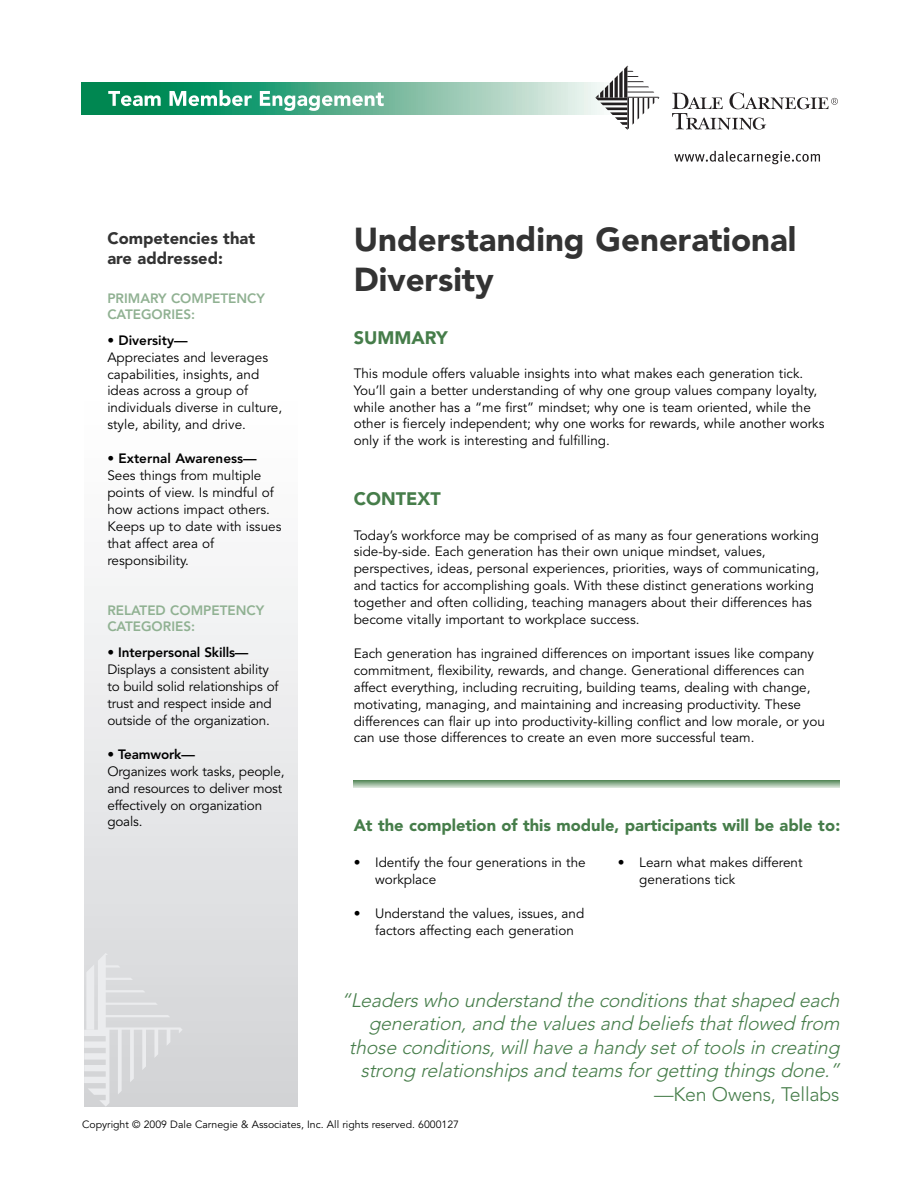
<style>
.page{position:relative;width:918px;height:1188px;background:#fff}
.page>*{position:absolute;margin:0;border:0;box-sizing:border-box;transform-origin:0 0}
.t1{font:900 33px/39.6px "Avenir LT";color:#333}
.t2{font:italic 300 19.5px/23.4px "Avenir LT";letter-spacing:-.01em;color:#467d4a;text-align:right}
.t3{font:300 19.5px "Avenir LT";letter-spacing:-.01em;color:#467d4a}
.t4{font:900 18px "Avenir LT";color:#467d4a}
.t5{font:900 16.5px "Avenir LT";color:#467d4a}
.t6{font:900 16.5px/19.8px "Avenir LT";color:#333}
.t7{font:13.5px/17px "Avenir LT";color:#000}
.t8{font:800 13.5px "Avenir LT";letter-spacing:-.01em;color:#000}
.t9{font:800 13.5px/16.2px "Avenir LT";color:#90b192}
.t10{font:10.5px "Avenir LT";color:#000}
</style>
<div class="page">
<div style="left:84px;top:83px;width:214px;height:1024px;background:linear-gradient(to bottom,#fff,#d6d7da)"></div>
<svg style="left:81px;top:82px;width:579px;height:32px"></svg>
<svg style="left:108px;top:91px;width:53px;height:15px"></svg>
<svg style="left:170px;top:90px;width:82px;height:16px"></svg>
<svg style="left:260px;top:91px;width:124px;height:20px"></svg>
<svg style="left:595px;top:66px;width:64px;height:64px"></svg>
<svg style="left:672px;top:92px;width:166px;height:38px"></svg>
<svg style="left:674px;top:151px;width:146px;height:13px"></svg>
<svg style="left:84px;top:953px;width:99px;height:154px"></svg>
<svg style="left:354px;top:781px;width:485px;height:7px"></svg>
<p class="t6" style="left:107px;top:228px;width:149px">Competencies that are addressed:</p>
<p class="t9" style="left:107px;top:290px;width:159px">PRIMARY COMPETENCY<br>CATEGORIES:</p>
<p class="t8" style="left:107px;top:332px;width:82px">• Diversity—</p>
<p class="t7" style="left:107px;top:349px;width:176px">Appreciates and leverages capabilities, insights, and ideas across a group of individuals diverse in culture, style, ability, and drive.</p>
<p class="t8" style="left:107px;top:450px;width:151px">• External Awareness—</p>
<p class="t7" style="left:107px;top:467px;width:176px">Sees things from multiple points of view. Is mindful of how actions impact others.<br>Keeps up to date with issues that affect area of responsibility.</p>
<p class="t9" style="left:107px;top:603px;width:158px">RELATED COMPETENCY<br>CATEGORIES:</p>
<p class="t8" style="left:107px;top:645px;width:143px">• Interpersonal Skills—</p>
<p class="t7" style="left:107px;top:662px;width:173px">Displays a consistent ability to build solid relationships of trust and respect inside and outside of the organization.</p>
<p class="t8" style="left:107px;top:746px;width:89px">• Teamwork—</p>
<p class="t7" style="left:107px;top:763px;width:179px">Organizes work tasks, people, and resources to deliver most effectively on organization goals.</p>
<h1 class="t1" style="left:354px;top:220px;width:444px">Understanding Generational<br>Diversity</h1>
<h3 class="t4" style="left:354px;top:326px;width:95px">SUMMARY</h3>
<p class="t7" style="left:354px;top:365px;width:472px">This module offers valuable insights into what makes each generation tick.<br>You’ll gain a better understanding of why one group values company loyalty, while another has a “me first” mindset; why one is team oriented, while the other is fiercely independent; why one works for rewards, while another works only if the work is interesting and fulfilling.</p>
<h3 class="t4" style="left:354px;top:488px;width:88px">CONTEXT</h3>
<p class="t7" style="left:354px;top:527px;width:467px">Today’s workforce may be comprised of as many as four generations working side-by-side. Each generation has their own unique mindset, values, perspectives, ideas, personal experiences, priorities, ways of communicating, and tactics for accomplishing goals. With these distinct generations working together and often colliding, teaching managers about their differences has become vitally important to workplace success.</p>
<p class="t7" style="left:354px;top:645px;width:473px">Each generation has ingrained differences on important issues like company commitment, flexibility, rewards, and change. Generational differences can affect everything, including recruiting, building teams, dealing with change, motivating, managing, and maintaining and increasing productivity. These differences can flair up into productivity-killing conflict and low morale, or you can use those differences to create an even more successful team.</p>
<p class="t5" style="left:354px;top:816px;width:488px">At the completion of this module, participants will be able to:</p>
<p class="t7" style="left:375px;top:854px;width:212px;text-indent:-21px">• Identify the four generations in the workplace</p>
<p class="t7" style="left:375px;top:905px;width:211px;text-indent:-21px">• Understand the values, issues, and factors affecting each generation</p>
<p class="t7" style="left:639px;top:854px;width:165px;text-indent:-21px">• Learn what makes different generations tick</p>
<h2 class="t2" style="left:341px;top:989px;width:505px">“Leaders who understand the conditions that shaped each generation, and the values and beliefs that flowed from those conditions, will have a handy set of tools in creating strong relationships and teams for getting things done.”</h2>
<h2 class="t3" style="left:654px;top:1082px;width:187px">—Ken Owens, Tellabs</h2>
<p class="t10" style="left:82px;top:1119px;width:378px">Copyright © 2009 Dale Carnegie &amp; Associates, Inc. All rights reserved. 6000127</p>
</div>
